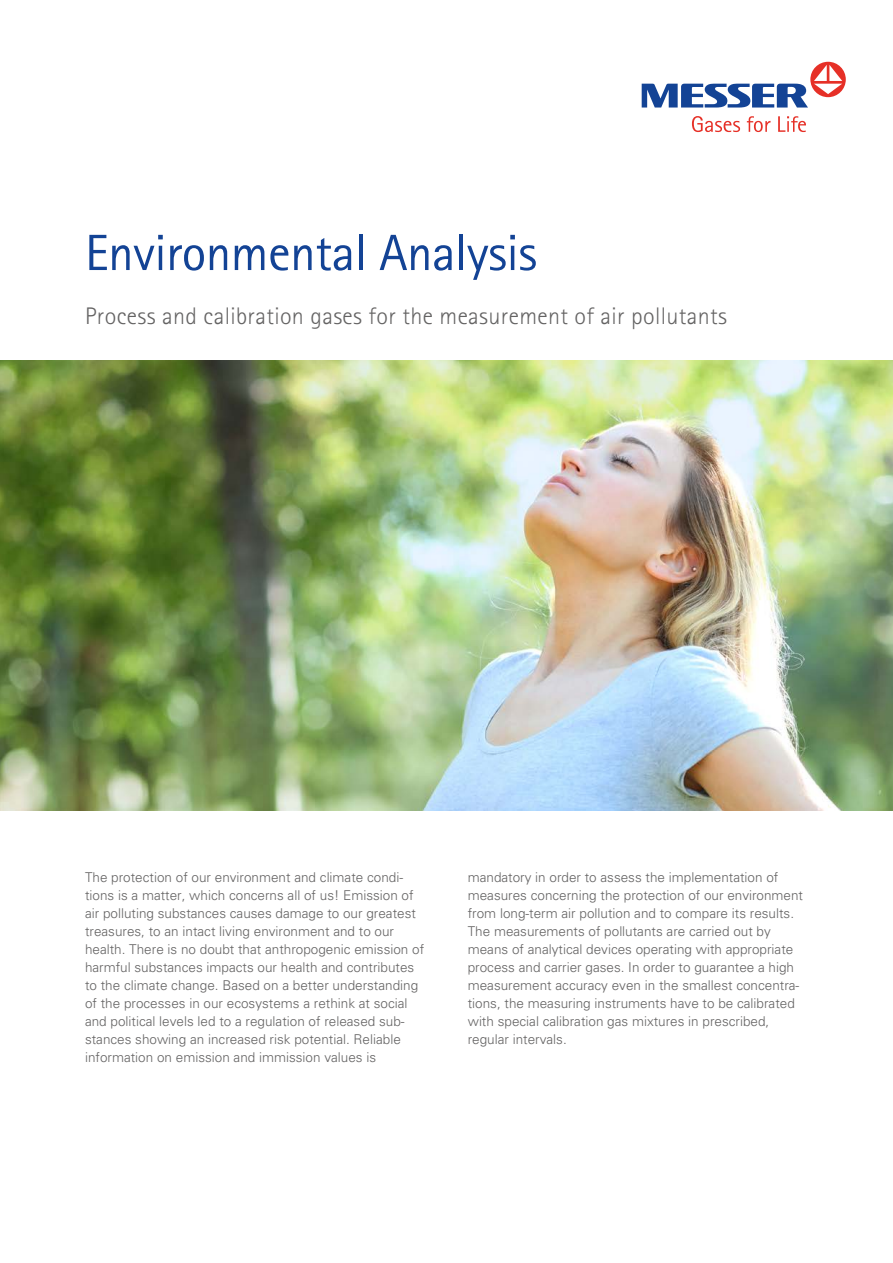
<style>
.page{position:relative;width:893px;height:1263px;background:#fff}
.page>*{position:absolute;margin:0;border:0;box-sizing:border-box;transform-origin:0 0}
.t1{font:51px "AT Rotis Sans Serif";letter-spacing:-.01em;color:#134395}
.t2{font:300 24px "AT Rotis Sans Serif";letter-spacing:.015em;color:#646363}
.t3{font:300 13.5px/18px "Univers CE";color:#646363}
</style>
<div class="page">
<img style="left:0;top:360px;width:893px;height:450px">
<svg style="left:692px;top:116px;width:114px;height:16px"></svg>
<svg style="left:642px;top:84px;width:166px;height:24px"></svg>
<div style="left:810px;top:62px;width:36px;height:35px;background:#e63027;border-radius:50%"></div>
<svg style="left:814px;top:65px;width:28px;height:29px"></svg>
<h1 class="t1" style="left:85px;top:223px;width:454px">Environmental Analysis</h1>
<h2 class="t2" style="left:85px;top:302px;width:643px">Process and calibration gases for the measurement of air pollutants</h2>
<p class="t3" style="left:85px;top:868px;width:341px">The protection of our environment and climate condi&shy;tions is a matter, which concerns all of us! Emission of air polluting substances causes damage to our greatest treasures, to an intact living environment and to our health. There is no doubt that anthropogenic emission of harmful substances impacts our health and contributes to the climate change. Based on a better understanding of the processes in our ecosystems a rethink at social and political levels led to a regulation of released sub&shy;stances showing an increased risk potential. Reliable information on emission and immission values is</p>
<p class="t3" style="left:468px;top:868px;width:337px">mandatory in order to assess the implementation of measures concerning the protection of our environment from long-term air pollution and to compare its results.<br>The measurements of pollutants are carried out by means of analytical devices operating with appropriate process and carrier gases. In order to guarantee a high measurement accuracy even in the smallest concentra&shy;tions, the measuring instruments have to be calibrated with special calibration gas mixtures in prescribed, regular intervals.</p>
</div>
